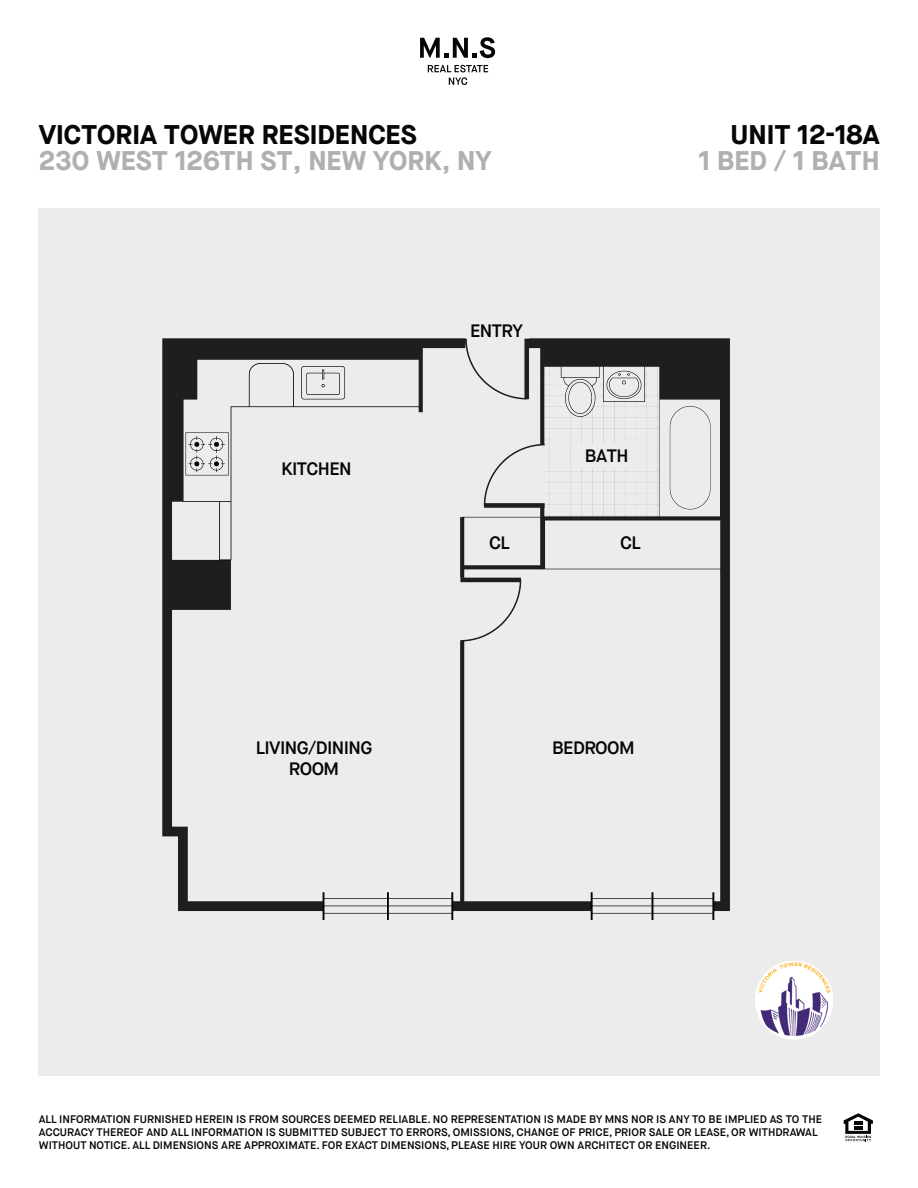
<style>
.page{position:relative;width:918px;height:1188px;background:#fff}
.page>*{position:absolute;margin:0;border:0;box-sizing:border-box;transform-origin:0 0}
.t1{font:700 27px "Maison Neue";color:#aeb0b2}
.t2{font:700 27px "Maison Neue";color:#060605}
.t3{font:600 18px/21.6px "Maison Neue";letter-spacing:-.03em;color:#050504;text-align:center}
.t4{font:600 10.95px/13.2px "Maison Neue";color:#050705}
</style>
<div class="page">
<svg style="left:420px;top:37px;width:75px;height:21px"></svg>
<svg style="left:428px;top:65px;width:60px;height:20px"></svg>
<div style="left:38px;top:209px;width:842px;height:867px;background:#edeced"></div>
<svg style="left:844px;top:1113px;width:29px;height:28px"></svg>
<img style="left:755px;top:961px;width:78px;height:79px">
<img style="left:162px;top:338px;width:568px;height:583px">
<div style="left:259px;top:445px;width:164px;height:76px;background:#edeced"></div>
<div style="left:259px;top:692px;width:164px;height:76px;background:#edeced"></div>
<div style="left:525px;top:692px;width:165px;height:76px;background:#edeced"></div>
<div style="left:595px;top:531px;width:95px;height:32px;background:#edeced"></div>
<div style="left:479px;top:531px;width:50px;height:32px;background:#edeced"></div>
<div style="left:440px;top:410px;width:88px;height:32px;background:#edeced"></div>
<div style="left:572px;top:445px;width:70px;height:23px;background:#edeced"></div>
<div style="left:252px;top:376px;width:40px;height:24px;background:#edeced"></div>
<div style="left:181px;top:517px;width:27px;height:30px;background:#edeced"></div>
<h1 class="t2" style="left:39px;top:115px;width:379px">VICTORIA TOWER RESIDENCES</h1>
<h1 class="t2" style="left:731px;top:115px;width:151px">UNIT 12-18A</h1>
<h1 class="t1" style="left:39px;top:141px;width:454px">230 WEST 126TH ST, NEW YORK, NY</h1>
<h1 class="t1" style="left:699px;top:142px;width:182px">1 BED / 1 BATH</h1>
<h2 class="t3" style="left:281px;top:458px;width:72px">KITCHEN</h2>
<h2 class="t3" style="left:256px;top:737px;width:118px">LIVING/DINING<br>ROOM</h2>
<h2 class="t3" style="left:470px;top:320px;width:54px">ENTRY</h2>
<h2 class="t3" style="left:585px;top:445px;width:45px">BATH</h2>
<h2 class="t3" style="left:489px;top:532px;width:22px">CL</h2>
<h2 class="t3" style="left:620px;top:533px;width:22px">CL</h2>
<h2 class="t3" style="left:552px;top:737px;width:84px">BEDROOM</h2>
<p class="t4" style="left:39px;top:1113px;width:785px">ALL INFORMATION FURNISHED HEREIN IS FROM SOURCES DEEMED RELIABLE. NO REPRESENTATION IS MADE BY MNS NOR IS ANY TO BE IMPLIED AS TO THE<br>ACCURACY THEREOF AND ALL INFORMATION IS SUBMITTED SUBJECT TO ERRORS, OMISSIONS, CHANGE OF PRICE, PRIOR SALE OR LEASE, OR WITHDRAWAL<br>WITHOUT NOTICE. ALL DIMENSIONS ARE APPROXIMATE. FOR EXACT DIMENSIONS, PLEASE HIRE YOUR OWN ARCHITECT OR ENGINEER.</p>
</div>
